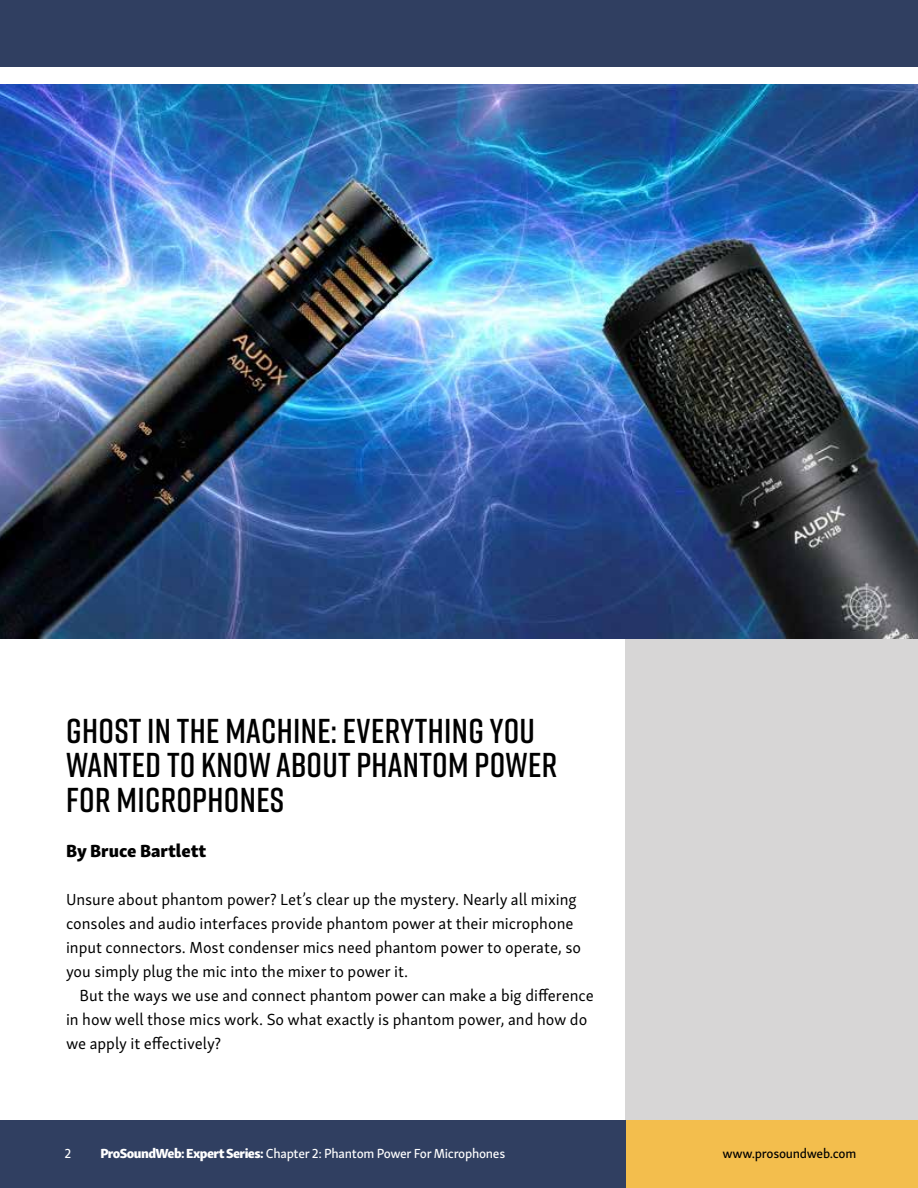
<style>
.page{position:relative;width:918px;height:1188px;background:#fff}
.page>*{position:absolute;margin:0;border:0;box-sizing:border-box;transform-origin:0 0}
.t1{font:600 34.5px/34.5px "Rift";letter-spacing:.01em;color:#000}
.t2{font:18px "Skolar Sans Latn Eb";color:#000}
.t3{font:16.5px/24px "Skolar Sans Latn";color:#000}
.t4{font:13.5px "Skolar Sans Latn Me";letter-spacing:-.02em;color:#fff}
.t5{font:13.5px "Skolar Sans Latn Me";letter-spacing:-.02em;color:#000}
.s1{font-family:"Skolar Sans Latn Eb"}
</style>
<div class="page">
<div style="left:0;top:0;width:918px;height:68px;background:#303f61"></div>
<div style="left:626px;top:630px;width:292px;height:558px;background:#d7d6d6"></div>
<div style="left:0;top:1120px;width:627px;height:68px;background:#303f61"></div>
<div style="left:626px;top:1120px;width:292px;height:68px;background:#f3be4d"></div>
<img style="left:0;top:85px;width:918px;height:554px">
<h1 class="t1" style="left:66px;top:712px;width:493px">GHOST IN THE MACHINE: EVERYTHING YOU<br>WANTED TO KNOW ABOUT PHANTOM POWER<br>FOR MICROPHONES</h1>
<p class="t2" style="left:66px;top:835px;width:142px">By Bruce Bartlett</p>
<p class="t3" style="left:66px;top:886px;width:517px">Unsure about phantom power? Let’s clear up the mystery. Nearly all mixing consoles and audio interfaces provide phantom power at their microphone input connectors. Most condenser mics need phantom power to operate, so you simply plug the mic into the mixer to power it.</p>
<p class="t3" style="left:66px;top:982px;width:529px;text-indent:13px">But the ways we use and connect phantom power can make a big difference in how well those mics work. So what exactly is phantom power, and how do we apply it effectively?</p>
<p class="t4" style="left:64px;top:1143px;width:8px">2</p>
<p class="t4" style="left:100px;top:1143px;width:406px"><span class="s1">ProSoundWeb: Expert Series:</span> Chapter 2: Phantom Power For Microphones</p>
<p class="t5" style="left:722px;top:1143px;width:135px">www.prosoundweb.com</p>
</div>
